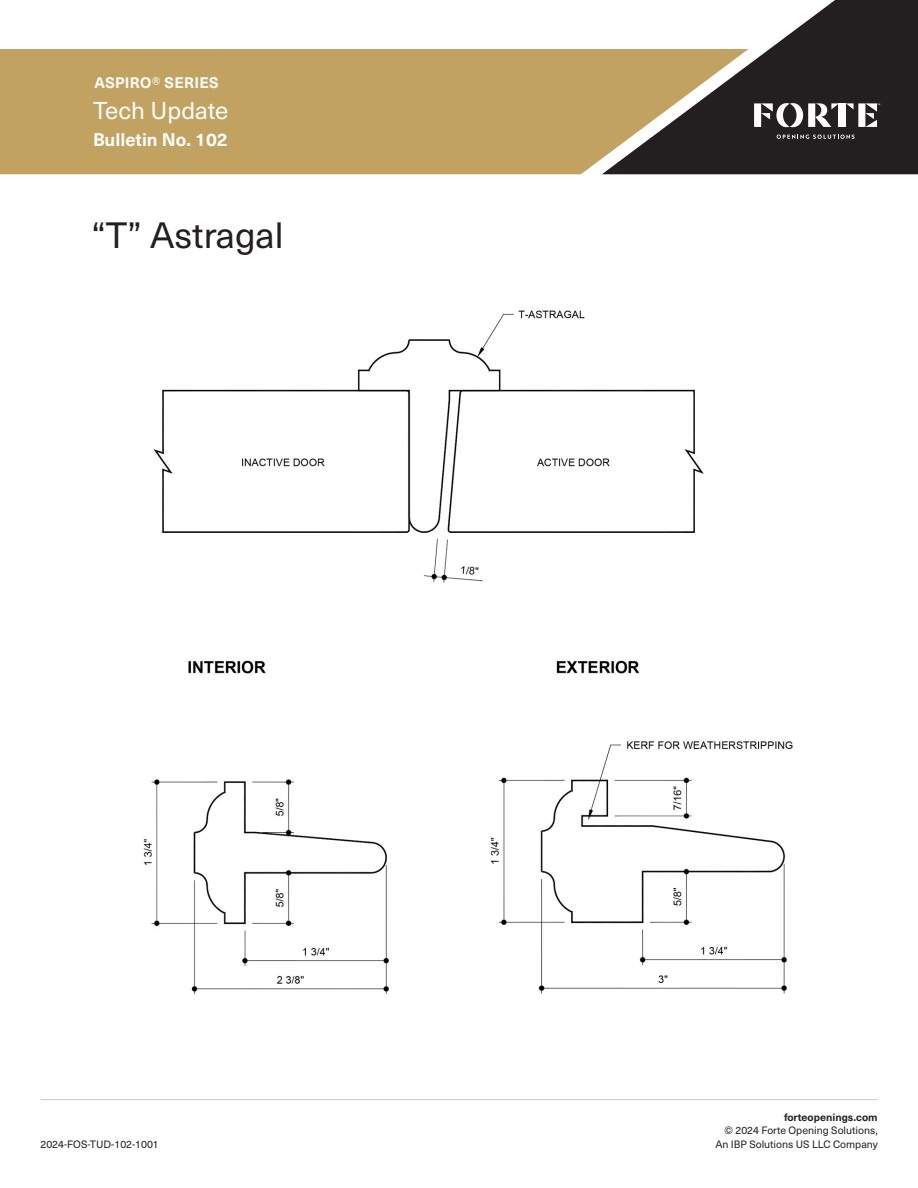
<style>
.page{position:relative;width:918px;height:1188px;background:#fff}
.page>*{position:absolute;margin:0;border:0;box-sizing:border-box;transform-origin:0 0}
.t1{font:36px "Neue Haas Unica W1 G";color:#231f20}
.t2{font:24px "Neue Haas Unica W1 G";color:#fff}
.t3{font:700 18px "Neue Haas Unica W1 G";color:#fff}
.t4{font:700 15px "Neue Haas Unica W1 G";letter-spacing:.02em;color:#fff}
.t5{font:10.5px/13.5px "Neue Haas Unica W1 G";color:#231f20;text-align:right}
.t6{font:700 10.5px "Neue Haas Unica W1 G";color:#231f20}
.s1{font-weight:400}
</style>
<div class="page">
<div style="left:0;top:49px;width:602px;height:125px;background:#c2a260"></div>
<hr style="left:40px;top:1099px;width:838px;height:1px;background:#c8c9c9">
<svg style="left:602px;top:0;width:316px;height:174px;fill:#231f20"></svg>
<svg style="left:777px;top:135px;width:78px;height:4px"></svg>
<div style="left:839px;top:103px;width:7px;height:24px;background:#fff"></div>
<svg style="left:754px;top:103px;width:85px;height:24px"></svg>
<svg style="left:846px;top:103px;width:34px;height:24px"></svg>
<img style="left:143px;top:310px;width:650px;height:685px">
<h3 class="t4" style="left:95px;top:72px;width:126px">ASPIRO<span class="s1">®</span> SERIES</h3>
<h2 class="t2" style="left:93px;top:93px;width:137px">Tech Update</h2>
<h3 class="t3" style="left:93px;top:126px;width:136px">Bulletin No. 102</h3>
<p class="t1" style="left:92px;top:208px;width:193px">“T” Astragal</p>
<p class="t5" style="left:40px;top:1137px;width:120px">2024-FOS-TUD-102-1001</p>
<p class="t6" style="left:784px;top:1109px;width:95px">forteopenings.com</p>
<p class="t5" style="left:715px;top:1123px;width:164px">© 2024 Forte Opening Solutions,<br>An IBP Solutions US LLC Company</p>
</div>
